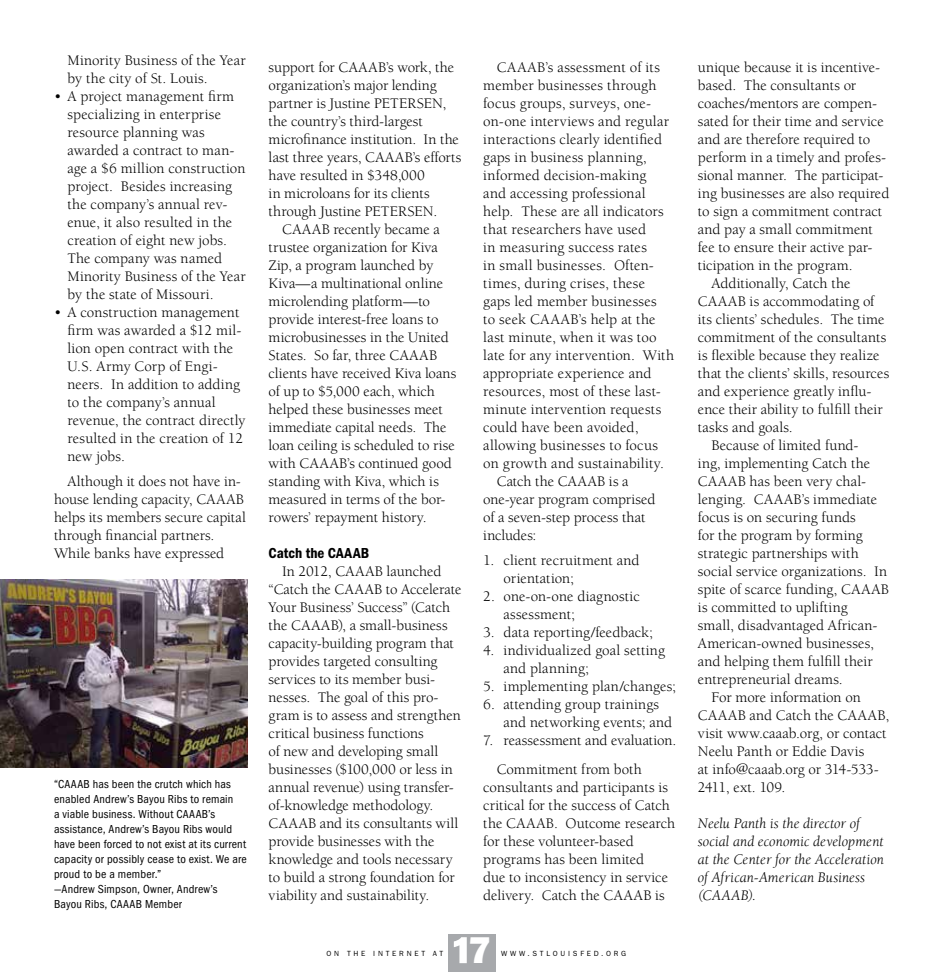
<style>
.page{position:relative;width:945px;height:972px;background:#fff}
.page>*{position:absolute;margin:0;border:0;box-sizing:border-box;transform-origin:0 0}
.t1{font:37.5px "ITC Franklin Gothic Std Hvy";color:#fff}
.t2{font:15px/18px "Berkeley Std";letter-spacing:.005em;color:#000}
.t3{font:italic 15px/18px "Berkeley Std";letter-spacing:.005em;color:#000}
.t4{font:15px "Berkeley Std";letter-spacing:.025em;color:#000}
.t5{font:15px "ITC Franklin Gothic Std Dm Cd";letter-spacing:.005em;color:#000}
.t6{font:15px "Berkeley Std";letter-spacing:-.05em;color:#000}
.t7{font:condensed 12px/15px "ITC Franklin Gothic Std";letter-spacing:.015em;color:#000}
.t8{font:7.5px "ITC Franklin Gothic Std";letter-spacing:.37em;color:#000}
</style>
<div class="page">
<img style="left:0;top:580px;width:247px;height:187px">
<div style="left:449px;top:934px;width:47px;height:38px;background:#a7a9ac"></div>
<svg style="left:454px;top:937px;width:13px;height:26px"></svg>
<p class="t2" style="left:68px;top:51px;width:180px">Minority Business of the Year by the city of St. Louis.</p>
<p class="t2" style="left:68px;top:87px;width:180px;text-indent:-14px">• A project management firm specializing in enterprise resource planning was awarded a contract to man&shy;age a $6 million construction project. Besides increasing the company’s annual rev&shy;enue, it also resulted in the creation of eight new jobs.<br>The company was named<br>Minority Business of the Year by the state of Missouri.</p>
<p class="t2" style="left:68px;top:303px;width:180px;text-indent:-14px">• A construction management firm was awarded a $12 mil&shy;lion open contract with the<br>U.S. Army Corp of Engi&shy;neers. In addition to adding to the company’s annual revenue, the contract directly resulted in the creation of 12 new jobs.</p>
<p class="t2" style="left:54px;top:473px;width:193px;text-indent:14px">Although it does not have in&shy;house lending capacity, CAAAB helps its members secure capital through financial partners.<br>While banks have expressed</p>
<p class="t7" style="left:54px;top:777px;width:194px">“CAAAB has been the crutch which has enabled Andrew’s Bayou Ribs to remain<br>a viable business. Without CAAAB’s assistance, Andrew’s Bayou Ribs would have been forced to not exist at its current capacity or possibly cease to exist. We are proud to be a member.”<br>—Andrew Simpson, Owner, Andrew’s Bayou Ribs, CAAAB Member</p>
<p class="t2" style="left:269px;top:59px;width:194px">support for CAAAB’s work, the organization’s major lending partner is Justine PETERSEN, the country’s third-largest microfinance institution. In the last three years, CAAAB’s efforts have resulted in $348,000<br>in microloans for its clients through Justine PETERSEN.</p>
<p class="t2" style="left:269px;top:221px;width:189px;text-indent:14px">CAAAB recently became a trustee organization for Kiva<br>Zip, a program launched by<br>Kiva—a multinational online microlending platform—to provide interest-free loans to microbusinesses in the United<br>States. So far, three CAAAB clients have received Kiva loans of up to $5,000 each, which helped these businesses meet immediate capital needs. The loan ceiling is scheduled to rise with CAAAB’s continued good standing with Kiva, which is measured in terms of the bor&shy;rowers’ repayment history.</p>
<p class="t5" style="left:269px;top:544px;width:102px">Catch the CAAAB</p>
<p class="t2" style="left:269px;top:563px;width:194px;text-indent:13px">In 2012, CAAAB launched “Catch the CAAAB to Accelerate<br>Your Business’ Success” (Catch the CAAAB), a small-business capacity-building program that provides targeted consulting services to its member busi&shy;nesses. The goal of this pro&shy;gram is to assess and strengthen critical business functions<br>of new and developing small businesses ($100,000 or less in annual revenue) using transfer&shy;of-knowledge methodology.<br>CAAAB and its consultants will provide businesses with the knowledge and tools necessary to build a strong foundation for viability and sustainability.</p>
<p class="t4" style="left:497px;top:59px;width:165px">CAAAB’s assessment of its</p>
<p class="t2" style="left:483px;top:77px;width:175px">member businesses through</p>
<p class="t2" style="left:483px;top:95px;width:169px">focus groups, surveys, one-</p>
<p class="t2" style="left:483px;top:113px;width:187px">on-one interviews and regular</p>
<p class="t2" style="left:483px;top:131px;width:180px">interactions clearly identified</p>
<p class="t4" style="left:483px;top:149px;width:165px">gaps in business planning,</p>
<p class="t2" style="left:483px;top:167px;width:165px">informed decision-making</p>
<p class="t2" style="left:483px;top:185px;width:164px">and accessing professional</p>
<p class="t2" style="left:483px;top:203px;width:182px">help. These are all indicators</p>
<p class="t2" style="left:483px;top:221px;width:164px">that researchers have used</p>
<p class="t2" style="left:483px;top:239px;width:165px">in measuring success rates</p>
<p class="t2" style="left:483px;top:257px;width:172px">in small businesses. Often-</p>
<p class="t4" style="left:483px;top:275px;width:163px">times, during crises, these</p>
<p class="t2" style="left:483px;top:293px;width:175px">gaps led member businesses</p>
<p class="t2" style="left:483px;top:311px;width:174px">to seek CAAAB’s help at the</p>
<p class="t2" style="left:483px;top:329px;width:175px">last minute, when it was too</p>
<p class="t2" style="left:483px;top:347px;width:192px">late for any intervention. With</p>
<p class="t2" style="left:483px;top:365px;width:170px">appropriate experience and</p>
<p class="t2" style="left:483px;top:383px;width:179px">resources, most of these last-</p>
<p class="t2" style="left:483px;top:401px;width:179px">minute intervention requests</p>
<p class="t2" style="left:483px;top:419px;width:157px">could have been avoided,</p>
<p class="t2" style="left:483px;top:437px;width:176px">allowing businesses to focus</p>
<p class="t2" style="left:483px;top:455px;width:182px">on growth and sustainability.</p>
<p class="t2" style="left:497px;top:473px;width:133px">Catch the CAAAB is a</p>
<p class="t2" style="left:483px;top:491px;width:174px">one-year program comprised</p>
<p class="t2" style="left:483px;top:509px;width:164px">of a seven-step process that</p>
<p class="t2" style="left:483px;top:527px;width:55px">includes:</p>
<p class="t2" style="left:504px;top:551px;width:138px;text-indent:-20px">1. client recruitment and orientation;</p>
<p class="t2" style="left:504px;top:587px;width:138px;text-indent:-20px">2. one-on-one diagnostic assessment;</p>
<p class="t2" style="left:483px;top:623px;width:171px">3. data reporting/feedback;</p>
<p class="t2" style="left:504px;top:641px;width:163px;text-indent:-20px">4. individualized goal setting and planning;</p>
<p class="t2" style="left:483px;top:677px;width:194px">5. implementing plan/changes;</p>
<p class="t2" style="left:504px;top:695px;width:170px;text-indent:-20px">6. attending group trainings and networking events; and</p>
<p class="t2" style="left:497px;top:726px;width:181px;line-height:29.2px;text-indent:-13px">7. reassessment and evaluation.<br>Commitment from both</p>
<p class="t2" style="left:483px;top:779px;width:194px">consultants and participants is critical for the success of Catch the CAAAB. Outcome research for these volunteer-based programs has been limited<br>due to inconsistency in service delivery. Catch the CAAAB is</p>
<h1 class="t1" style="left:469px;top:928px;width:24px">7</h1>
<p class="t8" style="left:327px;top:949px;width:55px">ON THE INTERNET</p>
<p class="t8" style="left:433px;top:949px;width:7px">AT</p>
<p class="t8" style="left:501px;top:949px;width:39px">WWW.STLOUIS</p>
<p class="t8" style="left:580px;top:949px;width:34px">FED .ORG</p>
<p class="t2" style="left:698px;top:59px;width:184px">unique because it is incentive-</p>
<p class="t2" style="left:698px;top:77px;width:160px">based. The consultants or</p>
<p class="t2" style="left:698px;top:95px;width:181px">coaches/mentors are compen-</p>
<p class="t2" style="left:698px;top:113px;width:187px">sated for their time and service</p>
<p class="t2" style="left:698px;top:131px;width:174px">and are therefore required to</p>
<p class="t2" style="left:698px;top:149px;width:190px">perform in a timely and profes-</p>
<p class="t2" style="left:698px;top:167px;width:187px">sional manner. The participat-</p>
<p class="t2" style="left:698px;top:185px;width:193px">ing businesses are also required</p>
<p class="t2" style="left:698px;top:203px;width:186px">to sign a commitment contract</p>
<p class="t2" style="left:698px;top:221px;width:177px">and pay a small commitment</p>
<p class="t2" style="left:698px;top:239px;width:176px">fee to ensure their active par-</p>
<p class="t2" style="left:698px;top:257px;width:156px">ticipation in the program.</p>
<p class="t2" style="left:711px;top:275px;width:141px">Additionally, Catch the</p>
<p class="t2" style="left:698px;top:293px;width:178px">CAAAB is accommodating of</p>
<p class="t2" style="left:698px;top:311px;width:188px">its clients’ schedules. The time</p>
<p class="t2" style="left:698px;top:329px;width:190px">commitment of the consultants</p>
<p class="t2" style="left:698px;top:347px;width:183px">is flexible because they realize</p>
<p class="t2" style="left:698px;top:365px;width:193px">that the clients’ skills, resources</p>
<p class="t2" style="left:698px;top:383px;width:175px">and experience greatly influ-</p>
<p class="t2" style="left:698px;top:401px;width:186px">ence their ability to fulfill their</p>
<p class="t2" style="left:698px;top:419px;width:96px">tasks and goals.</p>
<p class="t2" style="left:711px;top:437px;width:149px">Because of limited fund-</p>
<p class="t2" style="left:698px;top:455px;width:174px">ing, implementing Catch the</p>
<p class="t2" style="left:698px;top:473px;width:170px">CAAAB has been very chal-</p>
<p class="t2" style="left:698px;top:491px;width:181px">lenging. CAAAB’s immediate</p>
<p class="t2" style="left:698px;top:509px;width:159px">focus is on securing funds</p>
<p class="t2" style="left:698px;top:527px;width:166px">for the program by forming</p>
<p class="t2" style="left:698px;top:545px;width:162px">strategic partnerships with</p>
<p class="t2" style="left:698px;top:563px;width:191px">social service organizations. In</p>
<p class="t2" style="left:698px;top:581px;width:193px">spite of scarce funding, CAAAB</p>
<p class="t2" style="left:698px;top:599px;width:151px">is committed to uplifting</p>
<p class="t2" style="left:698px;top:617px;width:181px">small, disadvantaged African-</p>
<p class="t2" style="left:698px;top:635px;width:178px">American-owned businesses,</p>
<p class="t2" style="left:698px;top:653px;width:176px">and helping them fulfill their</p>
<p class="t2" style="left:698px;top:671px;width:146px">entrepreneurial dreams.</p>
<p class="t2" style="left:711px;top:689px;width:151px">For more information on</p>
<p class="t2" style="left:698px;top:707px;width:193px">CAAAB and Catch the CAAAB,</p>
<p class="t2" style="left:698px;top:725px;width:190px">visit www.caaab.org, or contact</p>
<p class="t2" style="left:698px;top:743px;width:168px">Neelu Panth or Eddie Davis</p>
<p class="t2" style="left:698px;top:761px;width:182px">at info@caaab.org or 314-533-</p>
<p class="t6" style="left:698px;top:779px;width:89px">2411, ext. 109.</p>
<p class="t3" style="left:698px;top:815px;width:188px">Neelu Panth is the director of social and economic development at the Center for the Acceleration of African-American Business (CAAAB).</p>
</div>
